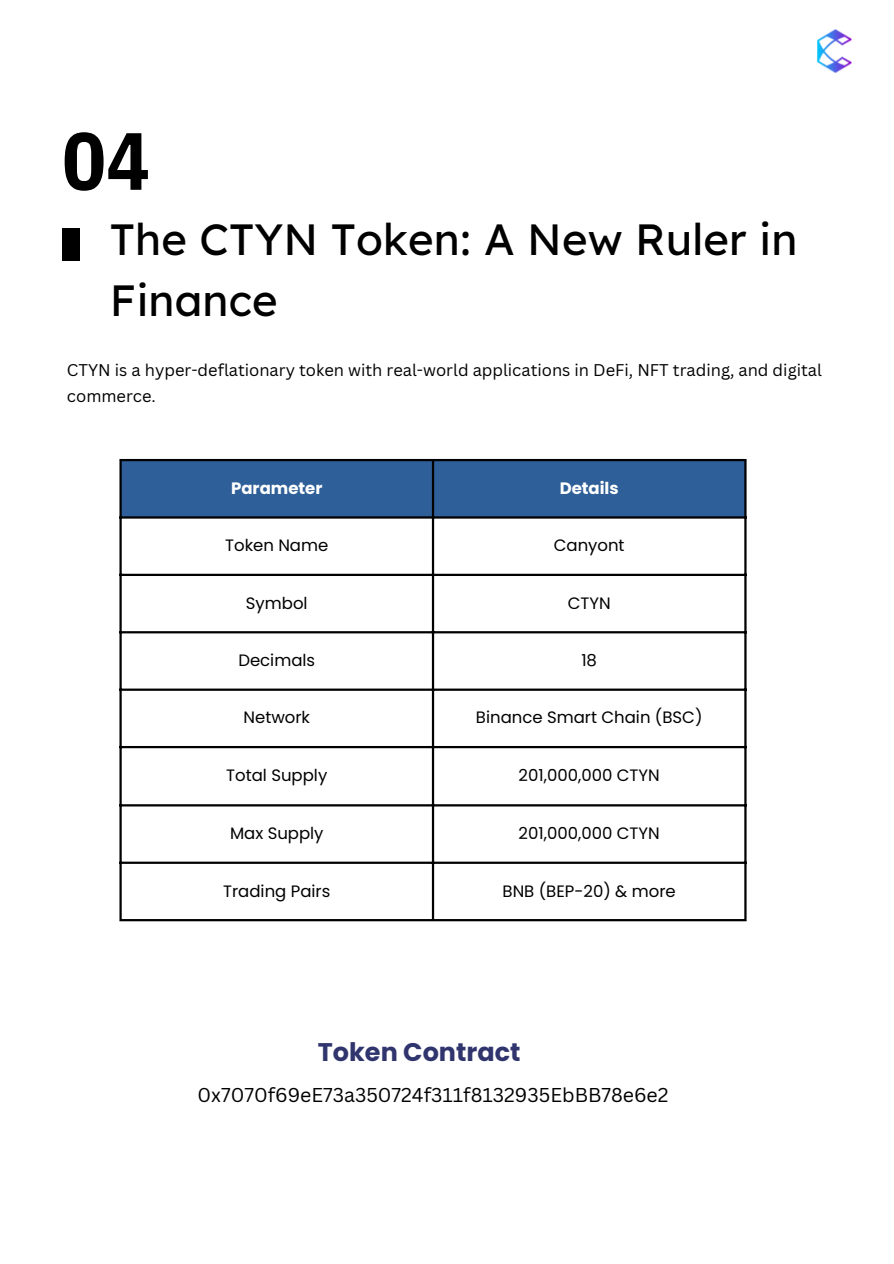
<style>
.page{position:relative;width:894px;height:1264px;background:#fff}
.page>*{position:absolute;margin:0;border:0;box-sizing:border-box;transform-origin:0 0}
.t1{font:700 81px "IBM Plex Sans Cond";color:#000}
.t2{font:43.65px/60.8px "Lexend Deca";letter-spacing:.005em;color:#000}
.t3{font:700 25.5px "Poppins";color:#31356e}
.t4{font:19.5px "Canva Sans";color:#000}
.t5{font:16.5px "Poppins";color:#000}
.t6{font:16.5px/25.8px "Canva Sans";color:#000}
.t7{font:700 16.5px "Poppins";color:#fff}
</style>
<div class="page">
<div style="left:62px;top:228px;width:18px;height:33px;background:#000"></div>
<div style="left:122px;top:461px;width:622px;height:55px;background:#2f5f98"></div>
<hr style="left:119px;top:461px;width:3px;height:458px;background:#000">
<hr style="left:432px;top:461px;width:2px;height:458px;background:#000">
<hr style="left:744px;top:461px;width:2px;height:458px;background:#000">
<hr style="left:119px;top:459px;width:627px;height:2px;background:#000">
<hr style="left:119px;top:516px;width:627px;height:2px;background:#000">
<hr style="left:119px;top:573px;width:627px;height:3px;background:#000">
<hr style="left:119px;top:631px;width:627px;height:2px;background:#000">
<hr style="left:119px;top:688px;width:627px;height:2px;background:#000">
<hr style="left:119px;top:746px;width:627px;height:2px;background:#000">
<hr style="left:119px;top:804px;width:627px;height:2px;background:#000">
<hr style="left:119px;top:861px;width:627px;height:2px;background:#000">
<hr style="left:119px;top:919px;width:627px;height:2px;background:#000">
<img style="left:817px;top:30px;width:35px;height:43px">
<p class="t1" style="left:62px;top:107px;width:89px">04</p>
<p class="t2" style="left:110px;top:208px;width:689px">The CTYN Token: A New Ruler in<br>Finance</p>
<p class="t6" style="left:67px;top:357px;width:756px">CTYN is a hyper-deflationary token with real-world applications in DeFi, NFT trading, and digital commerce.</p>
<p class="t7" style="left:231px;top:476px;width:93px">Parameter</p>
<p class="t7" style="left:559px;top:476px;width:60px">Details</p>
<h1 class="t5" style="left:225px;top:534px;width:105px">Token Name</h1>
<p class="t5" style="left:553px;top:534px;width:72px">Canyont</p>
<p class="t5" style="left:246px;top:591px;width:63px">Symbol</p>
<p class="t5" style="left:567px;top:591px;width:44px">CTYN</p>
<p class="t5" style="left:238px;top:648px;width:78px">Decimals</p>
<p class="t5" style="left:581px;top:648px;width:17px">18</p>
<p class="t5" style="left:243px;top:706px;width:68px">Network</p>
<p class="t5" style="left:476px;top:706px;width:228px">Binance Smart Chain (BSC)</p>
<p class="t5" style="left:226px;top:763px;width:102px">Total Supply</p>
<p class="t5" style="left:518px;top:763px;width:143px">201,000,000 CTYN</p>
<p class="t5" style="left:230px;top:821px;width:95px">Max Supply</p>
<p class="t5" style="left:518px;top:821px;width:143px">201,000,000 CTYN</p>
<p class="t5" style="left:223px;top:879px;width:109px">Trading Pairs</p>
<p class="t5" style="left:502px;top:879px;width:175px">BNB (BEP-20) &amp; more</p>
<p class="t3" style="left:318px;top:1033px;width:204px">Token Contract</p>
<h2 class="t4" style="left:197px;top:1081px;width:472px">0x7070f69eE73a350724f311f8132935EbBB78e6e2</h2>
</div>
